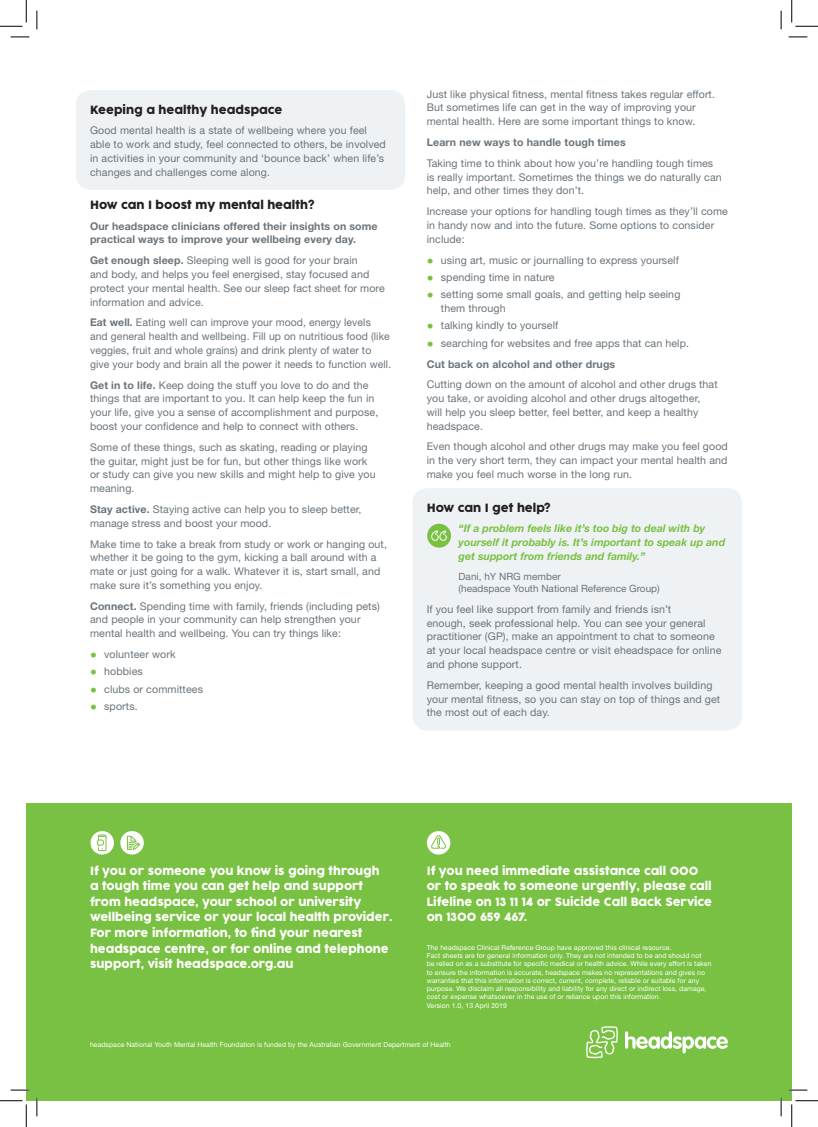
<style>
.page{position:relative;width:818px;height:1127px;background:#fff}
.page>*{position:absolute;margin:0;border:0;box-sizing:border-box;transform-origin:0 0}
.Footer___emergency_c{font:11.25px/15.6px "Cocogoose Pro";color:#fff}
.heading{font:11.25px "Cocogoose Pro";color:#231f20}
.Body_copy{font:10.62px/13.8px "Helvetica Neue LT Std";letter-spacing:.01em;color:#6a747b}
.Body_copy-2{font:700 10.62px/13.8px "Helvetica Neue LT Std";letter-spacing:.01em;color:#6a747b}
.Quotes{font:italic 700 10.62px/13.8px "Helvetica Neue LT Std";color:#79c142}
.Writer_Name{font:10px/12.5px "Helvetica Neue LT Std";color:#6a747b}
.Fund_disclaimer{font:6.88px/8.2px "Helvetica Neue LT Std";letter-spacing:.01em;color:#fff}
.s1{font-weight:700}
.s2{font-size:13.75px;color:#79c142}
</style>
<div class="page">
<div style="left:26px;top:802px;width:766px;height:298px;background:#79c142"></div>
<svg style="left:91px;top:830px;width:23px;height:24px"></svg>
<div style="left:98px;top:834px;width:8px;height:16px;border:1px solid #79c142"></div>
<svg style="left:97px;top:835px;width:9px;height:14px"></svg>
<svg style="left:120px;top:830px;width:24px;height:24px"></svg>
<svg style="left:127px;top:835px;width:13px;height:15px"></svg>
<svg style="left:427px;top:830px;width:23px;height:24px"></svg>
<svg style="left:431px;top:834px;width:16px;height:14px"></svg>
<svg style="left:586px;top:1026px;width:32px;height:31px"></svg>
<svg style="left:625px;top:1031px;width:103px;height:22px"></svg>
<div style="left:76px;top:90px;width:329px;height:100px;background:#eff2f5;border-radius:15px"></div>
<div style="left:412px;top:488px;width:330px;height:242px;background:#eff2f5;border-radius:15px"></div>
<div style="left:427px;top:523px;width:24px;height:24px;background:#79c142;border-radius:50%"></div>
<svg style="left:431px;top:530px;width:16px;height:10px"></svg>
<svg style="left:11px;top:36px;width:18px;height:2px"></svg>
<svg style="left:788px;top:36px;width:19px;height:2px"></svg>
<svg style="left:11px;top:1089px;width:18px;height:1px"></svg>
<svg style="left:788px;top:1089px;width:19px;height:1px"></svg>
<svg style="left:36px;top:11px;width:2px;height:18px"></svg>
<svg style="left:36px;top:1097px;width:2px;height:18px"></svg>
<svg style="left:780px;top:11px;width:2px;height:18px"></svg>
<svg style="left:780px;top:1097px;width:2px;height:18px"></svg>
<svg style="left:0;top:0;width:27px;height:27px"></svg>
<svg style="left:0;top:1100px;width:27px;height:26px"></svg>
<svg style="left:791px;top:0;width:27px;height:27px"></svg>
<svg style="left:791px;top:1100px;width:27px;height:26px"></svg>
<p class="heading" style="left:90px;top:102px;width:194px">Keeping a healthy headspace</p>
<p class="Body_copy" style="left:90px;top:124px;width:297px">Good mental health is a state of wellbeing where you feel able to work and study, feel connected to others, be involved in activities in your community and ‘bounce back’ when life’s changes and challenges come along.</p>
<p class="heading" style="left:90px;top:197px;width:226px">How can I boost my mental health?</p>
<p class="Body_copy-2" style="left:90px;top:219px;width:289px">Our headspace clinicians offered their insights on some practical ways to improve your wellbeing every day.</p>
<p class="Body_copy" style="left:90px;top:253px;width:296px"><span class="s1">Get enough sleep.</span> Sleeping well is good for your brain<br>and body, and helps you feel energised, stay focused and protect your mental health. See our sleep fact sheet for more information and advice.</p>
<p class="Body_copy" style="left:90px;top:315px;width:303px"><span class="s1">Eat well.</span> Eating well can improve your mood, energy levels and general health and wellbeing. Fill up on nutritious food (like veggies, fruit and whole grains) and drink plenty of water to give your body and brain all the power it needs to function well.</p>
<p class="Body_copy" style="left:90px;top:378px;width:290px"><span class="s1">Get in to life.</span> Keep doing the stuff you love to do and the things that are important to you. It can help keep the fun in your life, give you a sense of accomplishment and purpose, boost your confidence and help to connect with others.</p>
<p class="Body_copy" style="left:90px;top:440px;width:287px">Some of these things, such as skating, reading or playing the guitar, might just be for fun, but other things like work or study can give you new skills and might help to give you meaning.</p>
<p class="Body_copy" style="left:90px;top:502px;width:273px"><span class="s1">Stay active.</span> Staying active can help you to sleep better, manage stress and boost your mood.</p>
<p class="Body_copy" style="left:90px;top:536px;width:298px">Make time to take a break from study or work or hanging out, whether it be going to the gym, kicking a ball around with a mate or just going for a walk. Whatever it is, start small, and make sure it’s something you enjoy.</p>
<p class="Body_copy" style="left:90px;top:598px;width:291px"><span class="s1">Connect.</span> Spending time with family, friends (including pets) and people in your community can help strengthen your mental health and wellbeing. You can try things like:</p>
<p class="Body_copy" style="left:90px;top:647px;width:87px"><span class="s2">•</span> volunteer work</p>
<p class="Body_copy" style="left:90px;top:664px;width:54px"><span class="s2">•</span> hobbies</p>
<p class="Body_copy" style="left:90px;top:681px;width:114px"><span class="s2">•</span> clubs or committees</p>
<p class="Body_copy" style="left:90px;top:699px;width:49px"><span class="s2">•</span> sports.</p>
<p class="Body_copy" style="left:427px;top:87px;width:290px">Just like physical fitness, mental fitness takes regular effort.<br>But sometimes life can get in the way of improving your mental health. Here are some important things to know.</p>
<p class="Body_copy-2" style="left:427px;top:135px;width:201px">Learn new ways to handle tough times</p>
<p class="Body_copy" style="left:427px;top:156px;width:297px">Taking time to think about how you’re handling tough times is really important. Sometimes the things we do naturally can help, and other times they don’t.</p>
<p class="Body_copy" style="left:427px;top:204px;width:303px">Increase your options for handling tough times as they’ll come in handy now and into the future. Some options to consider include:</p>
<p class="Body_copy" style="left:427px;top:253px;width:254px"><span class="s2">•</span> using art, music or journalling to express yourself</p>
<p class="Body_copy" style="left:427px;top:270px;width:129px"><span class="s2">•</span> spending time in nature</p>
<p class="Body_copy" style="left:441px;top:287px;width:241px;text-indent:-14px"><span class="s2">•</span> setting some small goals, and getting help seeing them through</p>
<p class="Body_copy" style="left:427px;top:318px;width:133px"><span class="s2">•</span> talking kindly to yourself</p>
<p class="Body_copy" style="left:427px;top:336px;width:264px"><span class="s2">•</span> searching for websites and free apps that can help.</p>
<p class="Body_copy-2" style="left:427px;top:356px;width:190px">Cut back on alcohol and other drugs</p>
<p class="Body_copy" style="left:427px;top:377px;width:293px">Cutting down on the amount of alcohol and other drugs that you take, or avoiding alcohol and other drugs altogether, will help you sleep better, feel better, and keep a healthy headspace.</p>
<p class="Body_copy" style="left:427px;top:439px;width:303px;text-align:justify">Even though alcohol and other drugs may make you feel good in the very short term, they can impact your mental health and make you feel much worse in the long run.</p>
<p class="heading" style="left:427px;top:499px;width:125px">How can I get help?</p>
<p class="Quotes" style="left:459px;top:521px;width:268px">“If a problem feels like it’s too big to deal with by yourself it probably is. It’s important to speak up and get support from friends and family.”</p>
<p class="Writer_Name" style="left:459px;top:569px;width:203px">Dani, hY NRG member<br>(headspace Youth National Reference Group)</p>
<p class="Body_copy" style="left:427px;top:602px;width:296px">If you feel like support from family and friends isn’t<br>enough, seek professional help. You can see your general practitioner (GP), make an appointment to chat to someone at your local headspace centre or visit eheadspace for online and phone support.</p>
<p class="Body_copy" style="left:427px;top:678px;width:295px">Remember, keeping a good mental health involves building your mental fitness, so you can stay on top of things and get the most out of each day.</p>
<p class="Footer___emergency_c" style="left:90px;top:862px;width:304px">If you or someone you know is going through<br>a tough time you can get help and support from headspace, your school or university wellbeing service or your local health provider.<br>For more information, to find your nearest headspace centre, or for online and telephone support, visit headspace.org.au</p>
<p class="Footer___emergency_c" style="left:427px;top:862px;width:287px">If you need immediate assistance call 000 or to speak to someone urgently, please call Lifeline on 13 11 14 or Suicide Call Back Service on 1300 659 467.</p>
<p class="Fund_disclaimer" style="left:427px;top:942px;width:246px">The headspace Clinical Reference Group have approved this clinical resource.</p>
<p class="Fund_disclaimer" style="left:427px;top:951px;width:286px">Fact sheets are for general information only. They are not intended to be and should not<br>be relied on as a substitute for specific medical or health advice. While every effort is taken to ensure the information is accurate, headspace makes no representations and gives no warranties that this information is correct, current, complete, reliable or suitable for any purpose. We disclaim all responsibility and liability for any direct or indirect loss, damage, cost or expense whatsoever in the use of or reliance upon this information.<br>Version 1.0, 13 April 2019</p>
<p class="Fund_disclaimer" style="left:90px;top:1040px;width:362px">headspace National Youth Mental Health Foundation is funded by the Australian Government Department of Health</p>
</div>
